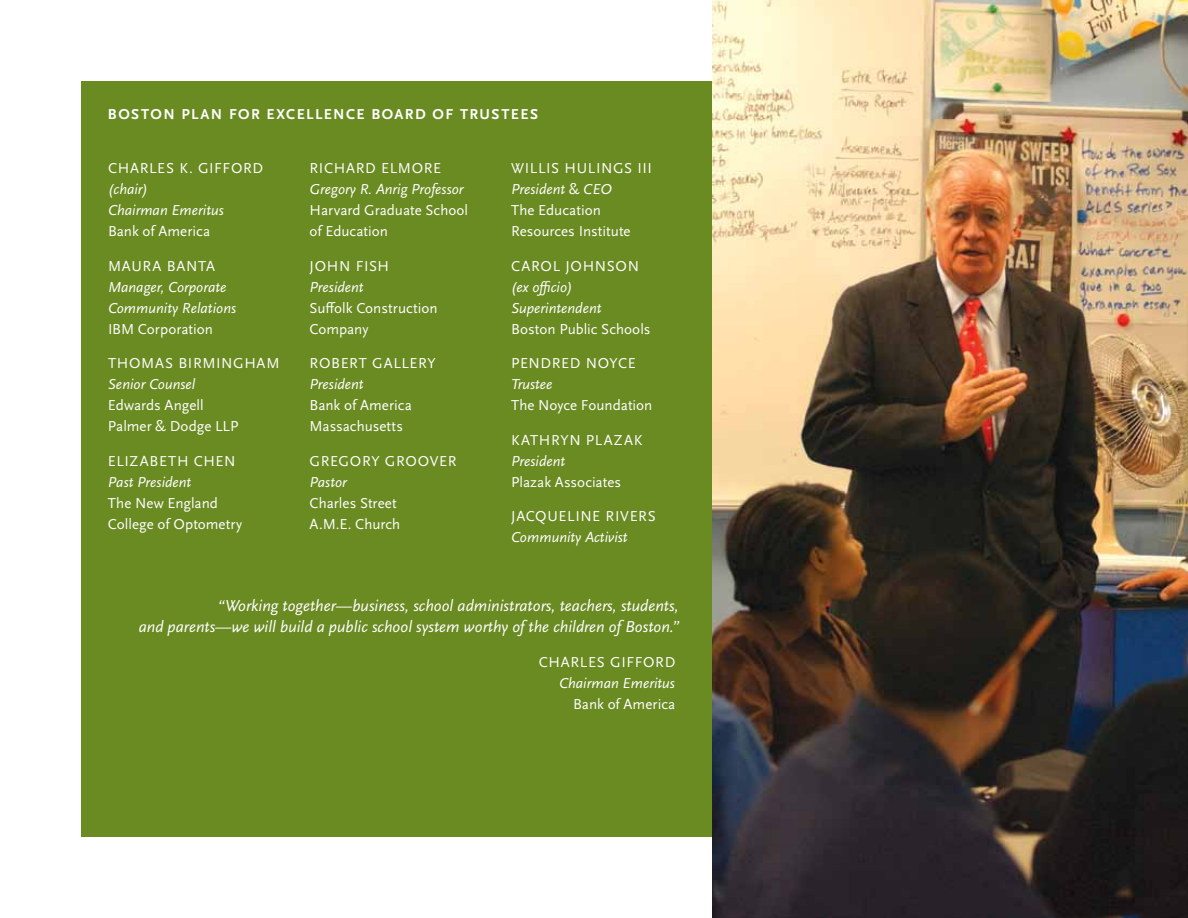
<style>
.page{position:relative;width:1188px;height:918px;background:#fff}
.page>*{position:absolute;margin:0;border:0;box-sizing:border-box;transform-origin:0 0}
.t1{font:italic 16.5px/21px "Scala Sans OT";color:#fff;text-align:right}
.t2{font:15px/21px "Scala Sans OT";letter-spacing:.01em;color:#fff}
.t3{font:italic 15px/21px "Scala Sans OT";color:#fff}
.t4{font:15px "Scala Sans OT";letter-spacing:.045em;color:#fff}
.t5{font:700 15px "Scala Sans OT";letter-spacing:.165em;color:#fff}
.t6{font:15px "Scala Sans OT";letter-spacing:.05em;color:#fff}
.t7{font:15px "Scala Sans OT";letter-spacing:.04em;color:#fff}
.t8{font:15px "Scala Sans OT";letter-spacing:.08em;color:#fff}
.t9{font:15px "Scala Sans OT";letter-spacing:.035em;color:#fff}
.t10{font:15px "Scala Sans OT";letter-spacing:.07em;color:#fff}
.s1{font-style:italic}
</style>
<div class="page">
<div style="left:81px;top:81px;width:1107px;height:756px;background:#6a8a22"></div>
<img style="left:713px;top:0;width:475px;height:918px">
<p class="t5" style="left:108px;top:106px;width:432px">BOSTON PL AN FOR EXCELLENCE BOARD OF TRUSTEE S</p>
<p class="t4" style="left:108px;top:160px;width:157px">Charles K. G ifford</p>
<p class="t3" style="left:108px;top:179px;width:117px">(chair)<br>Chairman Emeritus</p>
<p class="t2" style="left:108px;top:221px;width:104px">Bank of America</p>
<p class="t10" style="left:108px;top:257px;width:107px">Maura Banta</p>
<p class="t3" style="left:108px;top:276px;width:130px">Manager, Corporate<br>Community Relations</p>
<p class="t2" style="left:108px;top:318px;width:107px">I BM Corporation</p>
<p class="t2" style="left:108px;top:353px;width:40px">Thoma</p>
<p class="t7" style="left:165px;top:355px;width:97px">s Birmingham</p>
<p class="t3" style="left:108px;top:374px;width:89px">Senior Counsel</p>
<p class="t2" style="left:108px;top:395px;width:112px">Edwards Angell<br>Palmer &amp; Dodge LLP</p>
<p class="t4" style="left:108px;top:452px;width:129px">Elizab eth Chen</p>
<p class="t3" style="left:108px;top:471px;width:85px">Past President</p>
<p class="t2" style="left:108px;top:492px;width:136px">The New England<br>College of O ptometry</p>
<p class="t6" style="left:310px;top:160px;width:133px">Richard Elmore</p>
<p class="t3" style="left:310px;top:179px;width:156px">Gregory R. Anrig Professor</p>
<p class="t2" style="left:310px;top:200px;width:160px">H arvard G raduate School of Education</p>
<p class="t2" style="left:310px;top:255px;width:81px">John Fish</p>
<p class="t3" style="left:310px;top:276px;width:56px">President</p>
<p class="t2" style="left:310px;top:297px;width:130px">Suffolk Construction<br>Company</p>
<p class="t4" style="left:310px;top:355px;width:128px">Rob ert Gallery</p>
<p class="t3" style="left:310px;top:374px;width:56px">President</p>
<p class="t2" style="left:310px;top:395px;width:104px">Bank of America<br>Massachusetts</p>
<p class="t7" style="left:310px;top:452px;width:148px">Gregory G roover</p>
<p class="t3" style="left:310px;top:471px;width:39px">Pastor</p>
<p class="t2" style="left:310px;top:492px;width:92px">Charles Street<br>A.M.E. Church</p>
<p class="t2" style="left:511px;top:158px;width:131px">Willis H ulings III<br><span class="s1">President</span> &amp; <span class="s1">CEO<br></span>The Education<br>Resources I nstitute</p>
<p class="t4" style="left:511px;top:257px;width:129px">Carol Johnson</p>
<p class="t3" style="left:511px;top:276px;width:92px">(ex officio)<br>Superintendent</p>
<p class="t2" style="left:511px;top:318px;width:141px">Boston Public Schools</p>
<p class="t9" style="left:511px;top:355px;width:126px">Pendred Noyce</p>
<p class="t3" style="left:511px;top:374px;width:43px">Trustee</p>
<p class="t2" style="left:511px;top:395px;width:143px">The N oyce Foundation</p>
<p class="t8" style="left:511px;top:431px;width:119px">Kathryn P lazak</p>
<p class="t3" style="left:511px;top:450px;width:56px">President</p>
<p class="t2" style="left:511px;top:471px;width:111px">Plazak Associates</p>
<p class="t6" style="left:511px;top:508px;width:146px">Jac queline Rivers</p>
<p class="t3" style="left:511px;top:527px;width:118px">Community Activist</p>
<p class="t1" style="left:139px;top:595px;width:542px">“Working together—business, school administrators, teachers, students,<br>and parents—we will build a public school system worthy of the children of Boston.”</p>
<p class="t4" style="left:539px;top:653px;width:138px">Charles G ifford</p>
<p class="t3" style="left:559px;top:672px;width:117px">Chairman Emeritus</p>
<p class="t2" style="left:573px;top:693px;width:104px">Bank of America</p>
</div>
